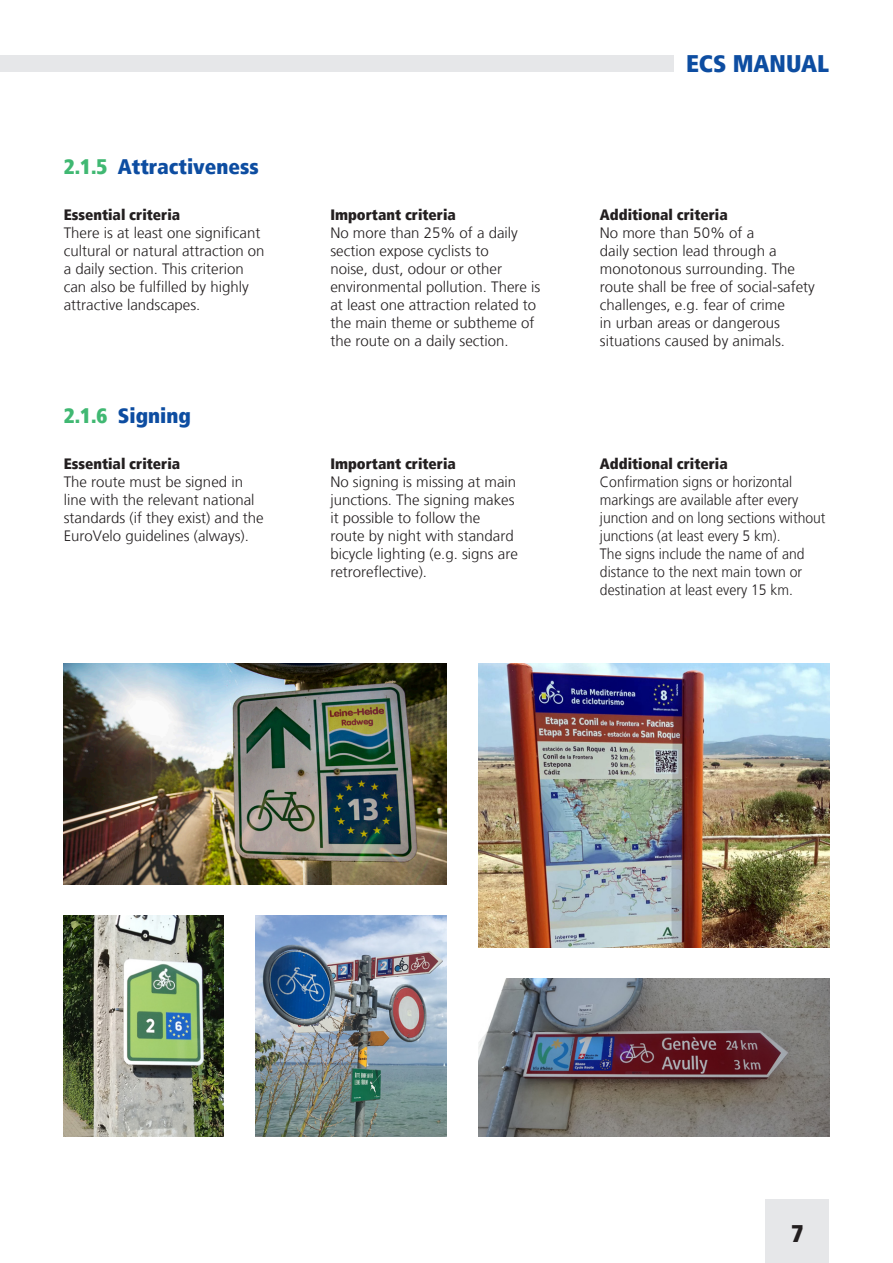
<style>
.page{position:relative;width:893px;height:1263px;background:#fff}
.page>*{position:absolute;margin:0;border:0;box-sizing:border-box;transform-origin:0 0}
.t1{font:900 condensed 24px "Frutiger LT";color:#0d4da1}
.t2{font:900 condensed 24px "Frutiger LT";color:#231f20}
.t3{font:900 condensed 21px "Frutiger LT";color:#0d4da1}
.t4{font:300 15px/18px "Frutiger LT";color:#231f20}
.t5{font:300 15px/18px "Frutiger LT";color:#231f20;scale:.93 1}
.t6{font:900 condensed 15px "Frutiger LT";color:#231f20}
.s1{color:#40b872}
</style>
<div class="page">
<img style="left:64px;top:663px;width:382px;height:221px">
<img style="left:478px;top:663px;width:351px;height:284px">
<img style="left:478px;top:979px;width:351px;height:158px">
<img style="left:64px;top:916px;width:159px;height:221px">
<img style="left:255px;top:916px;width:191px;height:221px">
<div style="left:0;top:56px;width:673px;height:16px;background:#e6e7e9"></div>
<div style="left:765px;top:1200px;width:64px;height:63px;background:#e6e7e9"></div>
<p class="t3" style="left:64px;top:153px;width:197px"><span class="s1">2.1.5</span> Attractiveness</p>
<p class="t6" style="left:64px;top:206px;width:118px">Essential criteria</p>
<p class="t4" style="left:64px;top:224px;width:202px">There is at least one significant cultural or natural attraction on a daily section. This criterion can also be fulfilled by highly attractive landscapes.</p>
<p class="t3" style="left:64px;top:403px;width:129px"><span class="s1">2.1.6</span> Signing</p>
<p class="t6" style="left:64px;top:455px;width:118px">Essential criteria</p>
<p class="t4" style="left:64px;top:473px;width:202px">The route must be signed in line with the relevant national standards (if they exist) and the<br>EuroVelo guidelines (always).</p>
<p class="t6" style="left:330px;top:206px;width:127px">Important criteria</p>
<p class="t4" style="left:330px;top:224px;width:212px">No more than 25% of a daily section expose cyclists to<br>noise, dust, odour or other environmental pollution. There is at least one attraction related to the main theme or subtheme of the route on a daily section.</p>
<p class="t6" style="left:330px;top:455px;width:127px">Important criteria</p>
<p class="t4" style="left:330px;top:473px;width:189px">No signing is missing at main junctions. The signing makes it possible to follow the route by night with standard bicycle lighting (e.g. signs are retroreflective).</p>
<p class="t1" style="left:686px;top:49px;width:145px">ECS MANUAL</p>
<p class="t6" style="left:600px;top:206px;width:129px">Additional criteria</p>
<p class="t4" style="left:600px;top:224px;width:216px">No more than 50% of a<br>daily section lead through a monotonous surrounding. The route shall be free of social-safety challenges, e.g. fear of crime<br>in urban areas or dangerous situations caused by animals.</p>
<p class="t6" style="left:600px;top:455px;width:129px">Additional criteria</p>
<p class="t5" style="left:600px;top:473px;width:244px">Confirmation signs or horizontal markings are available after every junction and on long sections without junctions (at least every 5 km).<br>The signs include the name of and distance to the next main town or destination at least every 15 km.</p>
<p class="t2" style="left:791px;top:1219px;width:14px">7</p>
</div>
